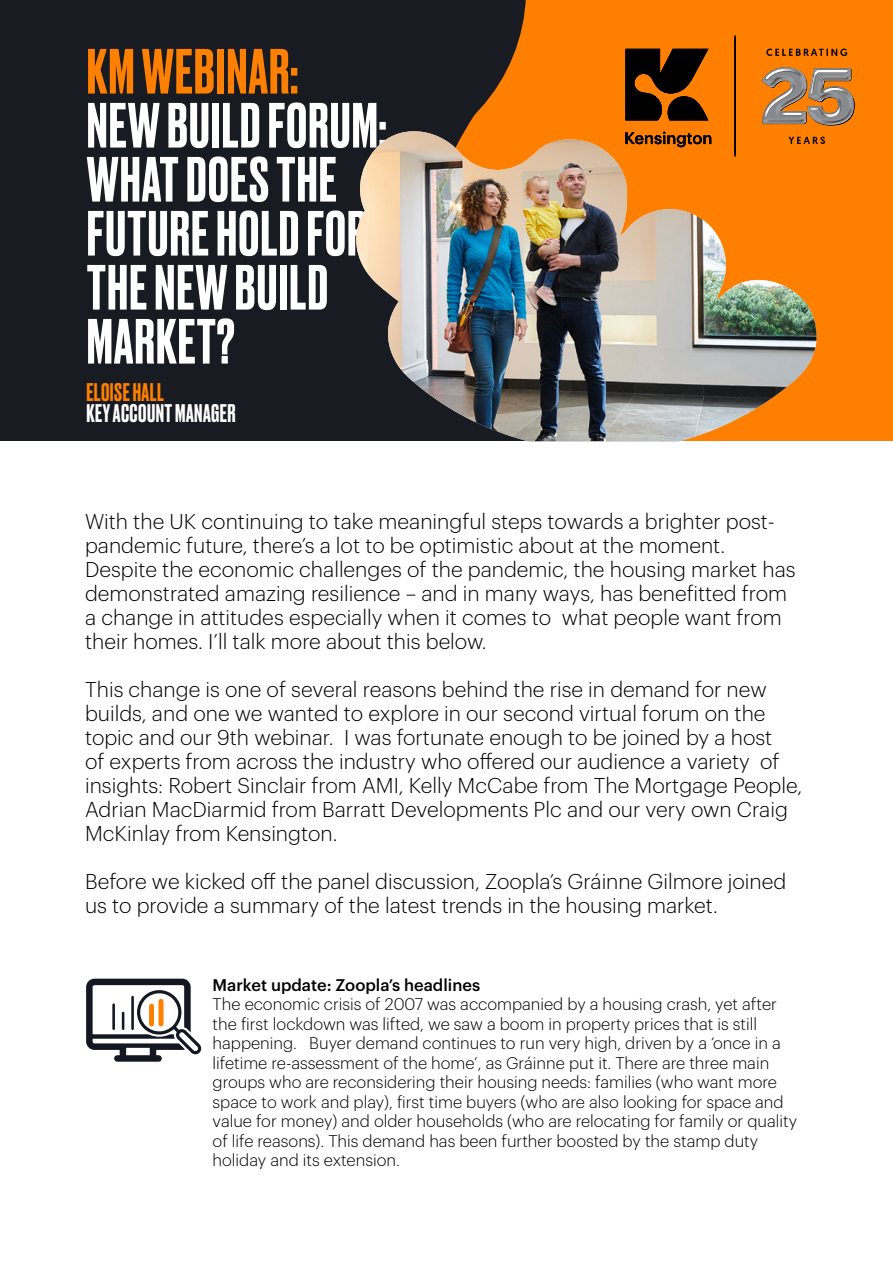
<style>
.page{position:relative;width:893px;height:1263px;background:#fff}
.page>*{position:absolute;margin:0;border:0;box-sizing:border-box;transform-origin:0 0}
.t1{font:500 60px/54px "Druk";letter-spacing:.02em;color:#fff}
.t2{font:500 60px "Druk";letter-spacing:.02em;color:#ff8000}
.t3{font:500 24px "Druk";letter-spacing:.02em;color:#fff}
.t4{font:500 24px "Druk";letter-spacing:.02em;color:#ff8000}
.t5{font:300 21px/24px "Graphik LC";color:#000}
.t6{font:300 16.5px/19.5px "Graphik LC";color:#000}
.t7{font:500 16.5px "Graphik LC";color:#000}
</style>
<div class="page">
<div style="left:0;top:0;width:893px;height:440px;background:#ff8000"></div>
<div style="left:0;top:0;width:526px;height:440px;background:#191b22"></div>
<hr style="left:734px;top:35px;width:1px;height:120px;background:#000">
<svg style="left:625px;top:49px;width:83px;height:71px"></svg>
<svg style="left:766px;top:49px;width:81px;height:7px"></svg>
<svg style="left:820px;top:137px;width:5px;height:7px"></svg>
<img style="left:821px;top:107px;width:34px;height:19px">
<img style="left:831px;top:121px;width:15px;height:4px">
<img style="left:825px;top:107px;width:24px;height:13px">
<img style="left:825px;top:107px;width:15px;height:10px">
<img style="left:825px;top:95px;width:10px;height:4px">
<img style="left:825px;top:68px;width:25px;height:14px">
<img style="left:825px;top:73px;width:21px;height:9px">
<img style="left:825px;top:86px;width:25px;height:9px">
<img style="left:829px;top:92px;width:6px;height:3px">
<svg style="left:835px;top:92px;width:20px;height:15px"></svg>
<img style="left:825px;top:88px;width:21px;height:4px">
<svg style="left:762px;top:67px;width:63px;height:57px"></svg>
<svg style="left:86px;top:979px;width:116px;height:83px"></svg>
<svg style="left:349px;top:123px;width:469px;height:8px"></svg>
<img style="left:349px;top:131px;width:469px;height:310px">
<h1 class="t2" style="left:87px;top:30px;width:213px">KM WEBINAR:</h1>
<h1 class="t1" style="left:87px;top:95px;width:302px">NEW BUILD FORUM:<br>WHAT DOES THE<br>FUTURE HOLD FOR<br>THE NEW BUILD<br>MARKET?</h1>
<p class="t4" style="left:86px;top:376px;width:79px">ELOISE HALL</p>
<p class="t3" style="left:86px;top:397px;width:151px">KEY ACCOUNT MANAGER</p>
<p class="t5" style="left:85px;top:507px;width:712px">With the UK continuing to take meaningful steps towards a brighter post&shy;pandemic future, there’s a lot to be optimistic about at the moment.<br>Despite the economic challenges of the pandemic, the housing market has demonstrated amazing resilience – and in many ways, has benefitted from a change in attitudes especially when it comes to what people want from their homes. I’ll talk more about this below.</p>
<p class="t5" style="left:85px;top:675px;width:719px">This change is one of several reasons behind the rise in demand for new builds, and one we wanted to explore in our second virtual forum on the topic and our 9th webinar. I was fortunate enough to be joined by a host<br>of experts from across the industry who offered our audience a variety of insights: Robert Sinclair from AMI, Kelly McCabe from The Mortgage People, Adrian MacDiarmid from Barratt Developments Plc and our very own Craig McKinlay from Kensington.</p>
<p class="t5" style="left:85px;top:867px;width:703px">Before we kicked off the panel discussion, Zoopla’s Gráinne Gilmore joined us to provide a summary of the latest trends in the housing market.</p>
<p class="t7" style="left:213px;top:972px;width:269px">Market update: Zoopla’s headlines</p>
<p class="t6" style="left:213px;top:993px;width:586px">The economic crisis of 2007 was accompanied by a housing crash, yet after the first lockdown was lifted, we saw a boom in property prices that is still happening. Buyer demand continues to run very high, driven by a ‘once in a lifetime re-assessment of the home’, as Gráinne put it. There are three main groups who are reconsidering their housing needs: families (who want more space to work and play), first time buyers (who are also looking for space and value for money) and older households (who are relocating for family or quality of life reasons). This demand has been further boosted by the stamp duty holiday and its extension.</p>
</div>
